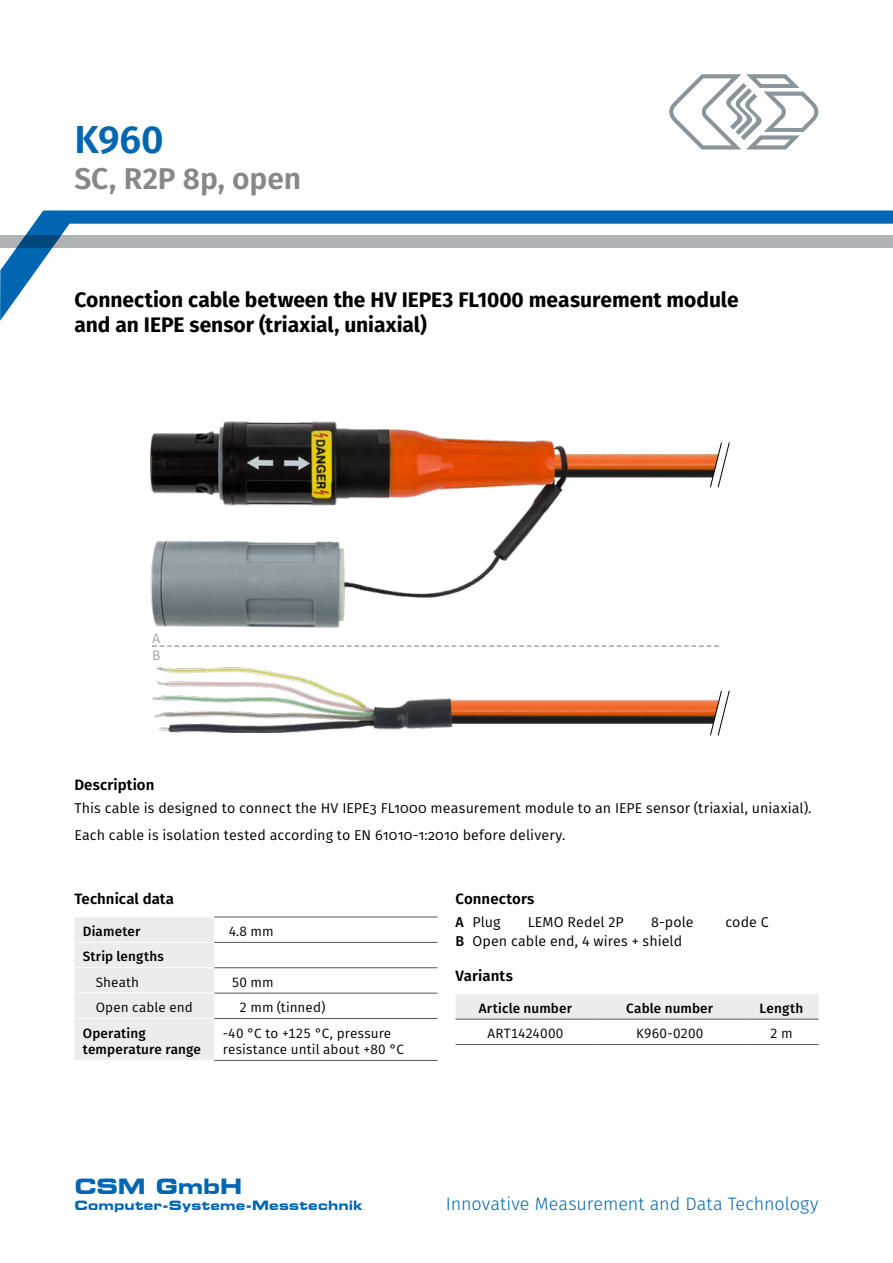
<style>
.page{position:relative;width:893px;height:1263px;background:#fff}
.page>*{position:absolute;margin:0;border:0;box-sizing:border-box;transform-origin:0 0}
.t1{font:600 39px "Fira Sans";color:#0066b1}
.t2{font:600 30px "Fira Sans";letter-spacing:-.005em;color:#868786}
.t3{font:700 21px/25.2px "Fira Sans";color:#000}
.t4{font:700 expanded 21px "Square 721 BT";letter-spacing:-.005em;color:#0066b1}
.t5{font:300 18px "Fira Sans";color:#0066b1}
.t6{font:600 15px "Fira Sans";letter-spacing:.005em;color:#000}
.Text{font:14.25px "Fira Sans";letter-spacing:.005em;color:#000}
.Text_Tabelle{font:300 13.8px "Fira Sans";color:#868786}
.Text_Tabelle-2{font:13.5px/16.5px "Fira Sans";letter-spacing:.01em;color:#000}
.Headline_Tabelle{font:500 13.5px/16.5px "Fira Sans";letter-spacing:.01em;color:#000}
.Headline_Tabelle_zen{font:500 13.5px "Fira Sans";letter-spacing:.01em;color:#000}
.Text_Tabelle_zentrie{font:13.5px "Fira Sans";letter-spacing:.015em;color:#000}
.Text_Tabelle_eingerü{font:13.5px "Fira Sans";letter-spacing:.005em;color:#000}
.t7{font:700 expanded 12.75px "Square 721 BT";letter-spacing:.015em;color:#0066b1}
.s1{font-weight:500}
</style>
<div class="page">
<svg style="left:74px;top:918px;width:363px;height:142px"></svg>
<hr style="left:74px;top:942px;width:140px;height:1px;background:#fff">
<hr style="left:74px;top:967px;width:140px;height:1px;background:#fff">
<hr style="left:74px;top:993px;width:140px;height:1px;background:#fff">
<hr style="left:74px;top:1018px;width:140px;height:1px;background:#fff">
<hr style="left:214px;top:917px;width:223px;height:1px;background:#565655">
<hr style="left:214px;top:942px;width:223px;height:1px;background:#565655">
<hr style="left:214px;top:967px;width:223px;height:1px;background:#565655">
<hr style="left:214px;top:993px;width:223px;height:1px;background:#565655">
<hr style="left:214px;top:1018px;width:223px;height:1px;background:#565655">
<hr style="left:214px;top:1060px;width:223px;height:1px;background:#565655">
<div style="left:455px;top:994px;width:364px;height:25px;background:#ececec"></div>
<hr style="left:455px;top:1044px;width:140px;height:1px;background:#565655">
<hr style="left:595px;top:1044px;width:149px;height:1px;background:#565655">
<hr style="left:744px;top:1044px;width:75px;height:1px;background:#565655">
<hr style="left:455px;top:1019px;width:140px;height:1px;background:#565655">
<hr style="left:595px;top:1019px;width:149px;height:1px;background:#565655">
<hr style="left:744px;top:1019px;width:75px;height:1px;background:#565655">
<img style="left:151px;top:667px;width:557px;height:65px">
<img style="left:151px;top:421px;width:557px;height:207px">
<svg style="left:152px;top:645px;width:567px;height:2px"></svg>
<svg style="left:708px;top:442px;width:22px;height:46px"></svg>
<svg style="left:708px;top:690px;width:22px;height:46px"></svg>
<svg style="left:0;top:210px;width:893px;height:111px"></svg>
<div style="left:0;top:235px;width:893px;height:13px;background:#b1b2b3"></div>
<svg style="left:669px;top:74px;width:149px;height:75px"></svg>
<p class="t1" style="left:74px;top:108px;width:91px">K960</p>
<p class="t2" style="left:74px;top:154px;width:228px">SC, R2P 8p, open</p>
<p class="t3" style="left:74px;top:285px;width:666px">Connection cable between the HV IEPE3 FL1000 measurement module and an IEPE sensor (triaxial, uniaxial)</p>
<p class="Text_Tabelle" style="left:152px;top:628px;width:9px">A</p>
<p class="Text_Tabelle" style="left:152px;top:645px;width:10px">B</p>
<p class="t6" style="left:74px;top:772px;width:82px">Description</p>
<p class="Text" style="left:74px;top:797px;width:739px">This cable is designed to connect the HV IEPE3 FL1000 measurement module to an IEPE sensor (triaxial, uniaxial).</p>
<p class="Text" style="left:74px;top:824px;width:493px">Each cable is isolation tested according to EN 61010-1:2010 before delivery.</p>
<p class="t6" style="left:74px;top:886px;width:101px">Technical data</p>
<p class="Headline_Tabelle" style="left:83px;top:922px;width:59px">Diameter</p>
<p class="Text_Tabelle-2" style="left:229px;top:923px;width:47px">4.8 mm</p>
<p class="Headline_Tabelle" style="left:83px;top:948px;width:82px">Strip lengths</p>
<p class="Text_Tabelle_eingerü" style="left:96px;top:972px;width:45px">Sheath</p>
<p class="Text_Tabelle-2" style="left:232px;top:973px;width:43px">50 mm</p>
<p class="Text_Tabelle_eingerü" style="left:96px;top:997px;width:99px">Open cable end</p>
<p class="Text_Tabelle-2" style="left:239px;top:999px;width:87px">2 mm (tinned)</p>
<p class="Headline_Tabelle" style="left:83px;top:1024px;width:120px">Operating temperature range</p>
<p class="Text_Tabelle-2" style="left:223px;top:1024px;width:183px">-40 °C to +125 °C, pressure resistance until about +80 °C</p>
<p class="t6" style="left:455px;top:886px;width:80px">Connectors</p>
<p class="Text" style="left:455px;top:911px;width:47px"><span class="s1">A</span> Plug</p>
<p class="Text" style="left:528px;top:911px;width:97px">LEMO Redel 2P</p>
<p class="Text" style="left:651px;top:911px;width:44px">8-pole</p>
<p class="Text" style="left:725px;top:911px;width:45px">code C</p>
<p class="Text" style="left:455px;top:930px;width:228px"><span class="s1">B</span> Open cable end, 4 wires + shield</p>
<p class="t6" style="left:455px;top:963px;width:59px">Variants</p>
<p class="Headline_Tabelle_zen" style="left:479px;top:997px;width:95px">Article number</p>
<p class="Headline_Tabelle_zen" style="left:626px;top:997px;width:88px">Cable number</p>
<p class="Headline_Tabelle_zen" style="left:759px;top:997px;width:45px">Length</p>
<p class="Text_Tabelle_zentrie" style="left:487px;top:1023px;width:77px">ART1424000</p>
<p class="Text_Tabelle_zentrie" style="left:636px;top:1023px;width:69px">K960-0200</p>
<p class="Text_Tabelle_zentrie" style="left:770px;top:1023px;width:24px">2 m</p>
<h3 class="t4" style="left:74px;top:1173px;width:169px">CSM GmbH</h3>
<p class="t7" style="left:74px;top:1198px;width:290px">Computer-Systeme-Messtechnik</p>
<p class="t5" style="left:446px;top:1191px;width:374px">Innovative Measurement and Data Technology</p>
</div>
